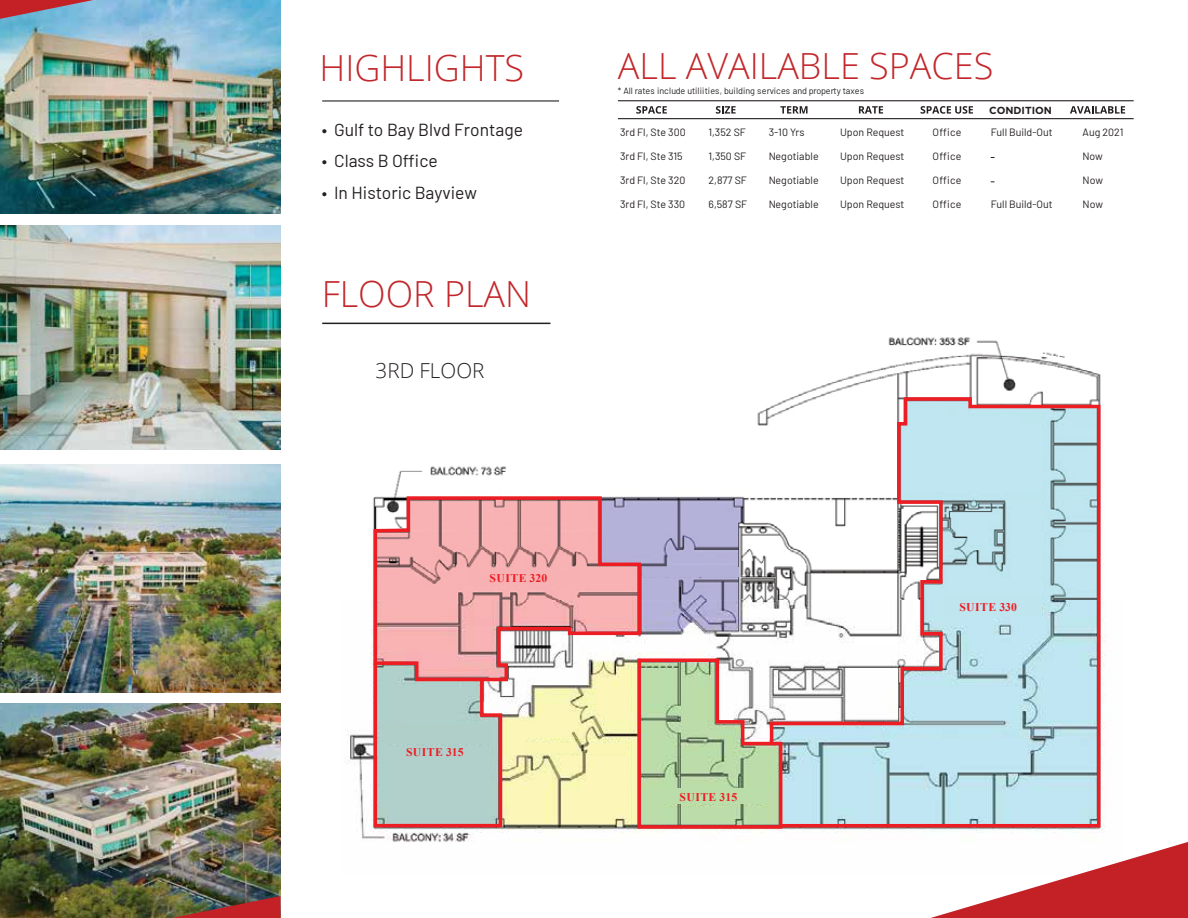
<style>
.page{position:relative;width:1188px;height:918px;background:#fff}
.page>*{position:absolute;margin:0;border:0;box-sizing:border-box;transform-origin:0 0}
.t1{font:300 36px "Open Sans";color:#c2272b}
.t2{font:300 20.7px "Open Sans";color:#231f20}
.t3{font:17.4px "Barlow";color:#231f20}
.t4{font:700 11.7px "Times New Roman";letter-spacing:.035em;color:#ed1d24}
.t5{font:10.65px "Barlow";color:#231f20}
.t6{font:700 10.35px "Gotham";color:#231f20}
.t7{font:9px "Barlow";color:#231f20}
</style>
<div class="page">
<img style="left:0;top:0;width:280px;height:214px">
<img style="left:0;top:226px;width:280px;height:224px">
<img style="left:0;top:465px;width:280px;height:227px">
<img style="left:0;top:704px;width:280px;height:214px">
<hr style="left:322px;top:100px;width:237px;height:2px;background:#231f20">
<svg style="left:0;top:0;width:93px;height:19px;background:#9c6d81"></svg>
<img style="left:172px;top:896px;width:109px;height:22px">
<hr style="left:322px;top:323px;width:228px;height:1px;background:#231f20">
<svg style="left:636px;top:106px;width:31px;height:8px"></svg>
<svg style="left:716px;top:106px;width:20px;height:8px"></svg>
<svg style="left:780px;top:106px;width:28px;height:8px"></svg>
<svg style="left:859px;top:106px;width:24px;height:8px"></svg>
<svg style="left:921px;top:106px;width:52px;height:8px"></svg>
<svg style="left:1070px;top:106px;width:55px;height:8px"></svg>
<hr style="left:618px;top:118px;width:516px;height:1px;background:#231f20">
<hr style="left:618px;top:100px;width:516px;height:1px;background:#231f20">
<img style="left:342px;top:322px;width:759px;height:278px">
<img style="left:345px;top:600px;width:761px;height:242px">
<svg style="left:889px;top:838px;width:299px;height:80px"></svg>
<svg style="left:525px;top:743px;width:54px;height:10px"></svg>
<svg style="left:586px;top:743px;width:42px;height:11px"></svg>
<div style="left:642px;top:567px;width:96px;height:10px;background:#b3b1d8"></div>
<svg style="left:372px;top:495px;width:271px;height:188px;background:#e4aaac"></svg>
<svg style="left:372px;top:660px;width:132px;height:169px;background:#bcbbb8"></svg>
<svg style="left:636px;top:657px;width:148px;height:173px;background:#c1c8a4"></svg>
<svg style="left:768px;top:395px;width:334px;height:434px"></svg>
<h1 class="t1" style="left:319px;top:43px;width:206px">HIGHLIGHTS</h1>
<h3 class="t3" style="left:322px;top:117px;width:203px">• Gulf to Bay Blvd Frontage</h3>
<h3 class="t3" style="left:322px;top:148px;width:118px">• Class B Office</h3>
<h3 class="t3" style="left:322px;top:180px;width:157px">• In Historic Bayview</h3>
<h1 class="t1" style="left:322px;top:269px;width:211px">FLOOR PLAN</h1>
<h2 class="t2" style="left:376px;top:356px;width:110px">3RD FLOOR</h2>
<h1 class="t1" style="left:618px;top:41px;width:377px">ALL AVAILABLE SPACES</h1>
<p class="t6" style="left:989px;top:103px;width:64px">CONDITION</p>
<p class="t7" style="left:618px;top:85px;width:248px">* All rates include utiliities, building services and property taxes</p>
<p class="t5" style="left:620px;top:125px;width:67px">3rd Fl, Ste 300</p>
<p class="t5" style="left:709px;top:125px;width:39px">1,352 SF</p>
<p class="t5" style="left:769px;top:125px;width:37px">3-10 Yrs</p>
<p class="t5" style="left:840px;top:125px;width:66px">Upon Request</p>
<p class="t5" style="left:933px;top:125px;width:30px">Office</p>
<p class="t5" style="left:991px;top:125px;width:63px">Full Build-Out</p>
<p class="t5" style="left:1083px;top:125px;width:42px">Aug 2021</p>
<p class="t5" style="left:620px;top:149px;width:64px">3rd Fl, Ste 315</p>
<p class="t5" style="left:709px;top:149px;width:39px">1,350 SF</p>
<p class="t5" style="left:769px;top:149px;width:52px">Negotiable</p>
<p class="t5" style="left:840px;top:149px;width:66px">Upon Request</p>
<p class="t5" style="left:933px;top:149px;width:30px">Office</p>
<p class="t5" style="left:1083px;top:149px;width:22px">Now</p>
<p class="t5" style="left:620px;top:173px;width:67px">3rd Fl, Ste 320</p>
<p class="t5" style="left:709px;top:173px;width:40px">2,877 SF</p>
<p class="t5" style="left:769px;top:173px;width:52px">Negotiable</p>
<p class="t5" style="left:840px;top:173px;width:66px">Upon Request</p>
<p class="t5" style="left:933px;top:173px;width:30px">Office</p>
<p class="t5" style="left:1083px;top:173px;width:22px">Now</p>
<p class="t5" style="left:620px;top:196px;width:67px">3rd Fl, Ste 330</p>
<p class="t5" style="left:709px;top:196px;width:40px">6,587 SF</p>
<p class="t5" style="left:769px;top:196px;width:52px">Negotiable</p>
<p class="t5" style="left:840px;top:196px;width:66px">Upon Request</p>
<p class="t5" style="left:933px;top:196px;width:30px">Office</p>
<p class="t5" style="left:1083px;top:196px;width:22px">Now</p>
<p class="t5" style="left:991px;top:196px;width:63px">Full Build-Out</p>
<p class="t4" style="left:490px;top:569px;width:59px">SUITE 320</p>
<p class="t4" style="left:406px;top:744px;width:59px">SUITE 315</p>
<p class="t4" style="left:680px;top:788px;width:59px">SUITE 315</p>
<p class="t4" style="left:959px;top:599px;width:59px">SUITE 330</p>
</div>
